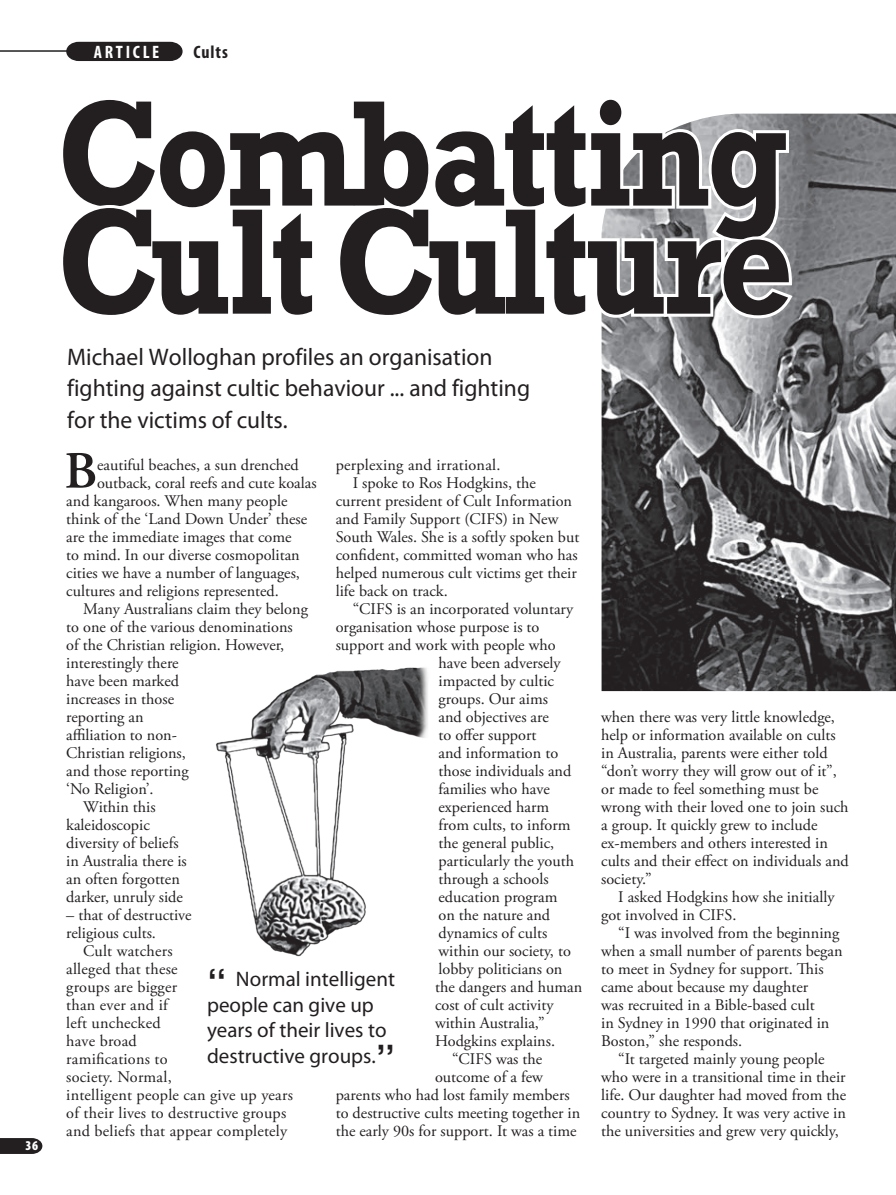
<style>
.page{position:relative;width:896px;height:1195px;background:#fff}
.page>*{position:absolute;margin:0;border:0;box-sizing:border-box;transform-origin:0 0}
.t1{font:700 153px/108px "Rockwell";letter-spacing:-.025em;color:#231f20;scale:.85 1}
.Body_copy{font:600 52.2px "Adobe Garamond Pro";color:#231f20}
.INTRO_PARA{font:24px/31.5px "Myriad Pro";color:#231f20}
.t2{font:21px/25.5px "Myriad Pro";color:#231f20}
.t3{font:700 condensed 18px "Myriad Pro";letter-spacing:.15em;color:#fff}
.t4{font:700 condensed 18px "Myriad Pro";letter-spacing:.05em;color:#231f20}
.Body_copy-2{font:16.2px/18px "Adobe Garamond Pro";color:#231f20}
.t5{font:900 condensed 13.5px "Myriad Pro";color:#fff}
.s1{font-family:"Rockwell";font-size:37.5px}
</style>
<div class="page">
<hr style="left:0;top:51px;width:73px;height:1px;background:#231f20">
<svg style="left:65px;top:41px;width:118px;height:20px;background:#383435"></svg>
<svg style="left:0;top:1138px;width:43px;height:16px"></svg>
<img style="left:601px;top:114px;width:294px;height:577px">
<svg style="left:601px;top:113px;width:195px;height:208px"></svg>
<img style="left:216px;top:667px;width:212px;height:289px">
<p class="t5" style="left:26px;top:1136px;width:14px">36</p>
<p class="t3" style="left:94px;top:40px;width:67px">ARTICLE</p>
<p class="t4" style="left:193px;top:40px;width:36px">Cults</p>
<p class="t1" style="left:57px;top:100px;width:867px">Combatting<br>Cult Culture</p>
<p class="INTRO_PARA" style="left:67px;top:340px;width:464px">Michael Wolloghan profiles an organisation fighting against cultic behaviour ... and fighting for the victims of cults.</p>
<p class="Body_copy" style="left:64px;top:441px;width:34px">B</p>
<p class="Body_copy-2" style="left:97px;top:456px;width:203px">eautiful beaches, a sun drenched</p>
<p class="Body_copy-2" style="left:336px;top:456px;width:166px">perplexing and irrational.</p>
<p class="Body_copy-2" style="left:336px;top:474px;width:245px;text-indent:17px">I spoke to Ros Hodgkins, the current president of Cult Information and Family Support (CIFS) in New<br>South Wales. She is a softly spoken but confident, committed woman who has helped numerous cult victims get their life back on track.</p>
<p class="Body_copy-2" style="left:353px;top:600px;width:222px">“CIFS is an incorporated voluntary</p>
<p class="Body_copy-2" style="left:336px;top:618px;width:205px">organisation whose purpose is to</p>
<p class="Body_copy-2" style="left:336px;top:636px;width:221px">support and work with people who</p>
<p class="Body_copy-2" style="left:438px;top:654px;width:123px">have been adversely</p>
<p class="Body_copy-2" style="left:438px;top:672px;width:117px">impacted by cultic</p>
<p class="Body_copy-2" style="left:438px;top:690px;width:111px">groups. Our aims</p>
<p class="Body_copy-2" style="left:438px;top:708px;width:112px">and objectives are</p>
<p class="Body_copy-2" style="left:438px;top:726px;width:99px">to offer support</p>
<p class="Body_copy-2" style="left:438px;top:744px;width:121px">and information to</p>
<p class="Body_copy-2" style="left:438px;top:762px;width:134px">those individuals and</p>
<p class="Body_copy-2" style="left:438px;top:780px;width:113px">families who have</p>
<p class="Body_copy-2" style="left:438px;top:798px;width:112px">experienced harm</p>
<p class="Body_copy-2" style="left:438px;top:816px;width:133px">from cults, to inform</p>
<p class="Body_copy-2" style="left:438px;top:834px;width:117px">the general public,</p>
<p class="Body_copy-2" style="left:438px;top:852px;width:137px">particularly the youth</p>
<p class="Body_copy-2" style="left:438px;top:870px;width:112px">through a schools</p>
<p class="Body_copy-2" style="left:438px;top:888px;width:120px">education program</p>
<p class="Body_copy-2" style="left:438px;top:906px;width:113px">on the nature and</p>
<p class="Body_copy-2" style="left:438px;top:924px;width:110px">dynamics of cults</p>
<p class="Body_copy-2" style="left:438px;top:942px;width:134px">within our society, to</p>
<p class="Body_copy-2" style="left:438px;top:960px;width:125px">lobby politicians on</p>
<p class="Body_copy-2" style="left:435px;top:978px;width:149px">the dangers and human</p>
<p class="Body_copy-2" style="left:435px;top:996px;width:120px">cost of cult activity</p>
<p class="Body_copy-2" style="left:435px;top:1014px;width:111px">within Australia,”</p>
<p class="Body_copy-2" style="left:435px;top:1032px;width:121px">Hodgkins explains.</p>
<p class="Body_copy-2" style="left:452px;top:1050px;width:92px">“CIFS was the</p>
<p class="Body_copy-2" style="left:435px;top:1068px;width:109px">outcome of a few</p>
<p class="Body_copy-2" style="left:336px;top:1086px;width:235px">parents who had lost family members</p>
<p class="Body_copy-2" style="left:336px;top:1104px;width:246px">to destructive cults meeting together in</p>
<p class="Body_copy-2" style="left:336px;top:1122px;width:242px">the early 90s for support. It was a time</p>
<p class="Body_copy-2" style="left:97px;top:474px;width:221px">outback, coral reefs and cute koalas</p>
<p class="Body_copy-2" style="left:66px;top:492px;width:223px">and kangaroos. When many people</p>
<p class="Body_copy-2" style="left:66px;top:510px;width:242px">think of the ‘Land Down Under’ these</p>
<p class="Body_copy-2" style="left:66px;top:528px;width:227px">are the immediate images that come</p>
<p class="Body_copy-2" style="left:66px;top:546px;width:235px">to mind. In our diverse cosmopolitan</p>
<p class="Body_copy-2" style="left:66px;top:564px;width:235px">cities we have a number of languages,</p>
<p class="Body_copy-2" style="left:66px;top:582px;width:214px">cultures and religions represented.</p>
<p class="Body_copy-2" style="left:66px;top:600px;width:243px;text-indent:17px">Many Australians claim they belong to one of the various denominations of the Christian religion. However, interestingly there<br>have been marked<br>increases in those<br>reporting an<br>affiliation to non-<br>Christian religions,<br>and those reporting<br>‘No Religion’.</p>
<p class="Body_copy-2" style="left:66px;top:798px;width:122px;text-indent:17px">Within this kaleidoscopic diversity of beliefs in Australia there is an often forgotten darker, unruly side</p>
<p class="Body_copy-2" style="left:66px;top:906px;width:127px">– that of destructive religious cults.</p>
<p class="Body_copy-2" style="left:66px;top:942px;width:228px;text-indent:17px">Cult watchers<br>alleged that these<br>groups are bigger<br>than ever and if<br>left unchecked<br>have broad<br>ramifications to<br>society. Normal,<br>intelligent people can give up years of their lives to destructive groups and beliefs that appear completely</p>
<p class="t2" style="left:207px;top:966px;width:190px"><span class="s1">“</span> Normal intelligent people can give up years of their lives to destructive groups.<span class="s1">”</span></p>
<p class="Body_copy-2" style="left:601px;top:708px;width:249px">when there was very little knowledge, help or information available on cults in Australia, parents were either told “don’t worry they will grow out of it”, or made to feel something must be wrong with their loved one to join such a group. It quickly grew to include ex-members and others interested in cults and their effect on individuals and society.”</p>
<p class="Body_copy-2" style="left:601px;top:888px;width:235px;text-indent:17px">I asked Hodgkins how she initially got involved in CIFS.</p>
<p class="Body_copy-2" style="left:601px;top:924px;width:243px;text-indent:17px">“I was involved from the beginning when a small number of parents began to meet in Sydney for support. This came about because my daughter<br>was recruited in a Bible-based cult<br>in Sydney in 1990 that originated in<br>Boston,” she responds.</p>
<p class="Body_copy-2" style="left:601px;top:1050px;width:246px;text-align:center">“It targeted mainly young people<br>who were in a transitional time in their life. Our daughter had moved from the country to Sydney. It was very active in the universities and grew very quickly,</p>
</div>
